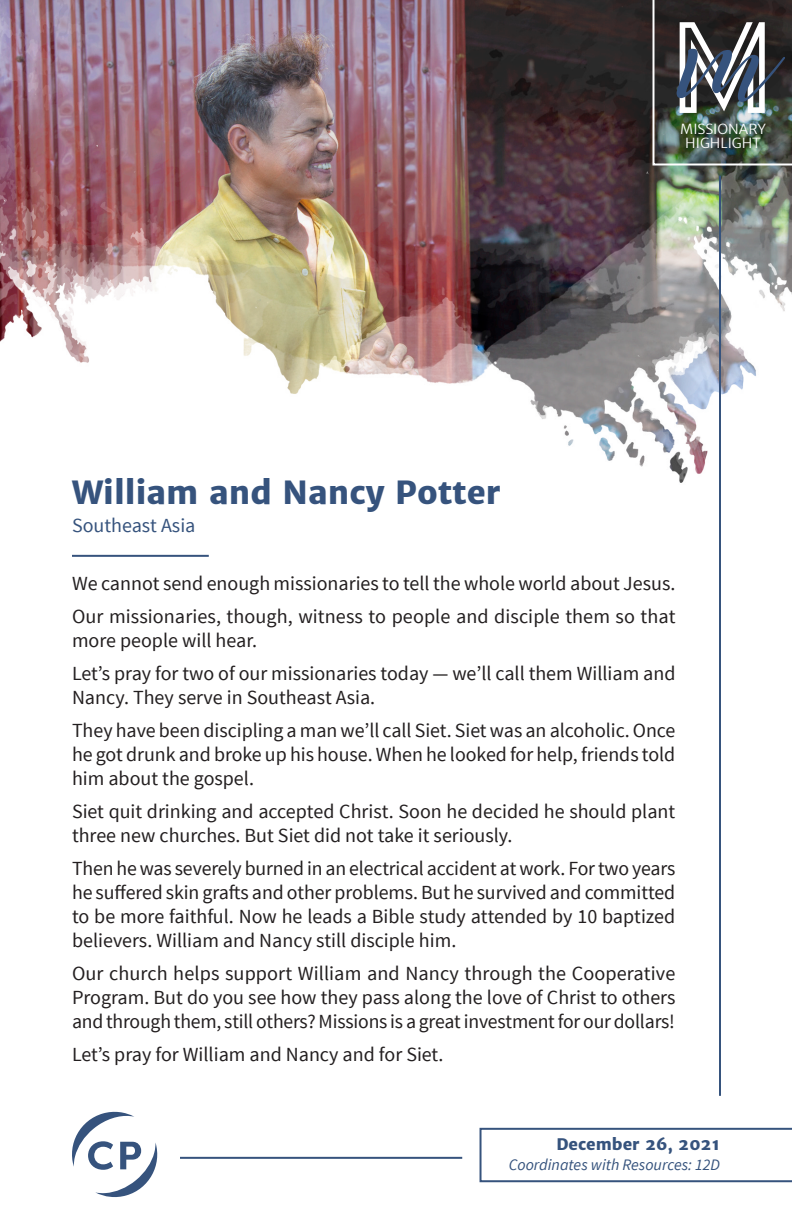
<style>
.page{position:relative;width:792px;height:1224px;background:#fff}
.page>*{position:absolute;margin:0;border:0;box-sizing:border-box;transform-origin:0 0}
.t1{font:138px "Continuo";color:#fff}
.Body_Copy{font:800 32px "Merriweather Sans";color:#36537d}
.Body_Copy-2{font:20px/24px "Source Sans Pro";color:#231f20}
.Body_Copy-3{font:20px "Source Sans Pro";color:#36537d}
.Body_Copy-4{font:italic 16px "Source Sans Pro";color:#36537d}
.Body_Copy-5{font:800 16px "Merriweather Sans";color:#36537d}
.t2{font:300 14px "Merriweather Sans";color:#fff}
</style>
<div class="page">
<img style="left:0;top:0;width:792px;height:1183px">
<svg style="left:67px;top:1110px;width:95px;height:88px"></svg>
<hr style="left:72px;top:555px;width:137px;height:2px;background:#36537d">
<svg style="left:480px;top:1128px;width:312px;height:54px"></svg>
<img style="left:652px;top:0;width:140px;height:166px">
<hr style="left:719px;top:176px;width:2px;height:920px;background:#36537d">
<hr style="left:180px;top:1157px;width:282px;height:2px;background:#36537d">
<p class="Body_Copy" style="left:72px;top:471px;width:430px">William and Nancy Potter</p>
<p class="Body_Copy-3" style="left:72px;top:513px;width:125px">Southeast Asia</p>
<p class="t1" style="left:669px;top:-1px;width:108px">M</p>
<p class="t2" style="left:680px;top:120px;width:88px">MISSIONARY</p>
<p class="t2" style="left:685px;top:134px;width:77px">HIGHLIGHT</p>
<p class="Body_Copy-2" style="left:72px;top:571px;width:605px">We cannot send enough missionaries to tell the whole world about Jesus.</p>
<p class="Body_Copy-2" style="left:72px;top:604px;width:605px">Our missionaries, though, witness to people and disciple them so that more people will hear.</p>
<p class="Body_Copy-2" style="left:72px;top:661px;width:605px">Let’s pray for two of our missionaries today — we’ll call them William and<br>Nancy. They serve in Southeast Asia.</p>
<p class="Body_Copy-2" style="left:72px;top:718px;width:605px;text-align:justify">They have been discipling a man we’ll call Siet. Siet was an alcoholic. Once he got drunk and broke up his house. When he looked for help, friends told him about the gospel.</p>
<p class="Body_Copy-2" style="left:72px;top:799px;width:605px">Siet quit drinking and accepted Christ. Soon he decided he should plant three new churches. But Siet did not take it seriously.</p>
<p class="Body_Copy-2" style="left:72px;top:856px;width:605px;text-align:justify">Then he was severely burned in an electrical accident at work. For two years he suffered skin grafts and other problems. But he survived and committed to be more faithful. Now he leads a Bible study attended by 10 baptized believers. William and Nancy still disciple him.</p>
<p class="Body_Copy-2" style="left:72px;top:961px;width:605px;text-align:justify">Our church helps support William and Nancy through the Cooperative Program. But do you see how they pass along the love of Christ to others and through them, still others? Missions is a great investment for our dollars!</p>
<p class="Body_Copy-2" style="left:72px;top:1042px;width:373px">Let’s pray for William and Nancy and for Siet.</p>
<p class="Body_Copy-5" style="left:556px;top:1134px;width:165px">December 26, 2021</p>
<p class="Body_Copy-4" style="left:509px;top:1154px;width:213px">Coordinates with Resources: 12D</p>
</div>
